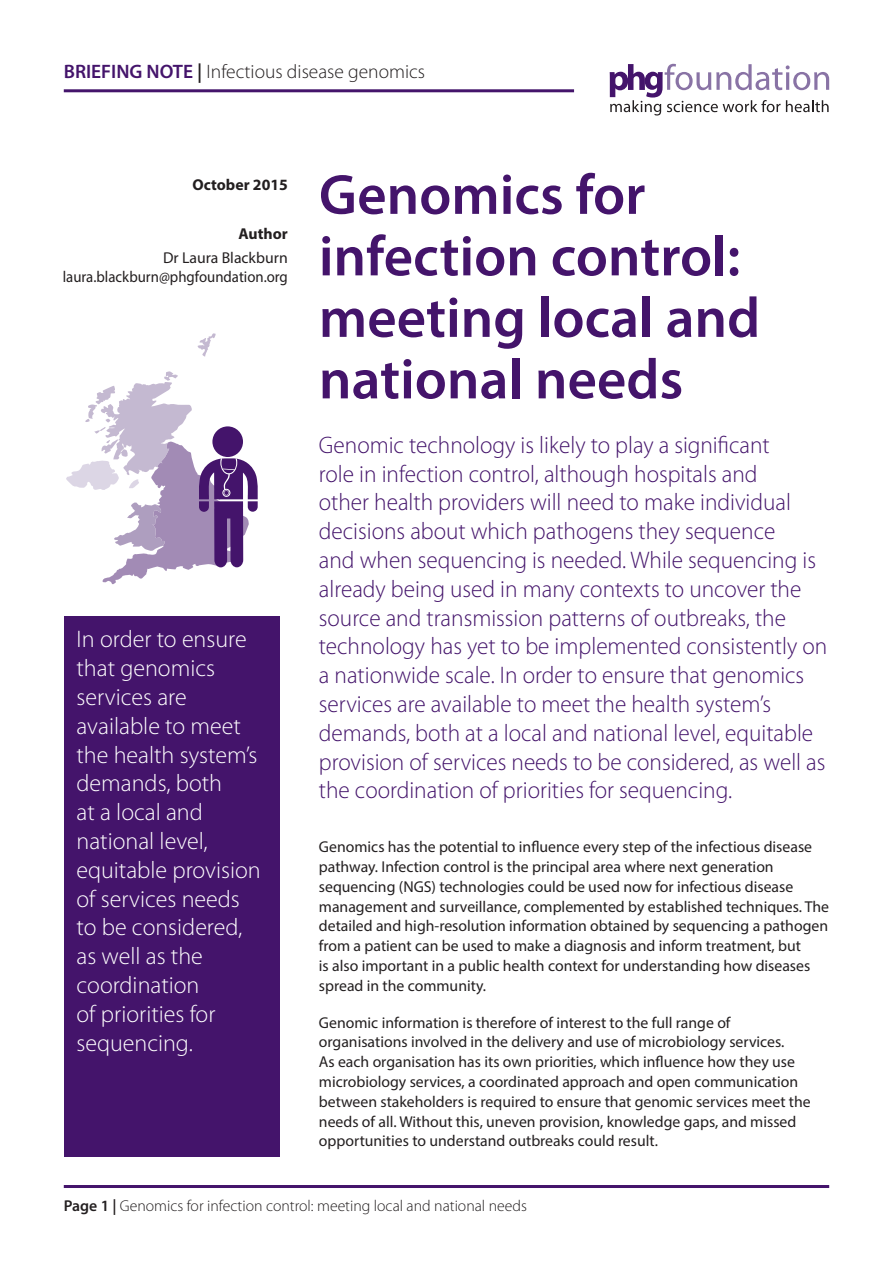
<style>
.page{position:relative;width:893px;height:1263px;background:#fff}
.page>*{position:absolute;margin:0;border:0;box-sizing:border-box;transform-origin:0 0}
.Heading_1{font:600 57px/61.5px "Myriad Pro";color:#44146b}
.Introduction{font:300 24px/28.8px "Myriad Pro";color:#44146b}
.t1{font:300 24px/28.8px "Myriad Pro";color:#fff}
.t2{font:300 19.5px "Myriad Pro";color:#231f20}
.Main_text{font:15.75px/19.8px "Myriad Pro";color:#231f20}
.t3{font:300 15.75px "Myriad Pro";color:#231f20}
.Main_text-2{font:15.75px "Myriad Pro";color:#231f20;scale:.94 1}
.Main_text-3{font:700 15.75px "Myriad Pro";color:#231f20}
.s1{font-weight:600;color:#44146b}
.s2{font-weight:600}
</style>
<div class="page">
<hr style="left:64px;top:1185px;width:765px;height:3px;background:#44146b">
<hr style="left:64px;top:89px;width:510px;height:3px;background:#44146b">
<svg style="left:197px;top:333px;width:19px;height:24px"></svg>
<svg style="left:610px;top:64px;width:219px;height:52px"></svg>
<div style="left:64px;top:617px;width:215px;height:540px;background:#44146b"></div>
<svg style="left:66px;top:371px;width:192px;height:214px"></svg>
<p class="t2" style="left:64px;top:61px;width:363px"><span class="s1">BRIEFING NOTE</span> <span class="s2">|</span> Infectious disease genomics</p>
<p class="Main_text-3" style="left:193px;top:175px;width:97px">October 2015</p>
<p class="Main_text-3" style="left:239px;top:223px;width:51px">Author</p>
<p class="Main_text" style="left:163px;top:247px;width:126px">Dr Laura Blackburn</p>
<p class="Main_text-2" style="left:63px;top:267px;width:241px">laura.blackburn@phgfoundation.org</p>
<p class="t1" style="left:77px;top:625px;width:186px">In order to ensure that genomics services are available to meet the health system’s demands, both<br>at a local and national level, equitable provision of services needs to be considered, as well as the coordination<br>of priorities for sequencing.</p>
<p class="Heading_1" style="left:319px;top:163px;width:423px">Genomics for infection control:</p>
<p class="Heading_1" style="left:319px;top:286px;width:443px">meeting local and national needs</p>
<p class="Introduction" style="left:319px;top:431px;width:510px">Genomic technology is likely to play a significant<br>role in infection control, although hospitals and<br>other health providers will need to make individual decisions about which pathogens they sequence<br>and when sequencing is needed. While sequencing is already being used in many contexts to uncover the source and transmission patterns of outbreaks, the technology has yet to be implemented consistently on a nationwide scale. In order to ensure that genomics services are available to meet the health system’s demands, both at a local and national level, equitable provision of services needs to be considered, as well as the coordination of priorities for sequencing.</p>
<p class="Main_text" style="left:319px;top:837px;width:512px">Genomics has the potential to influence every step of the infectious disease pathway. Infection control is the principal area where next generation sequencing (NGS) technologies could be used now for infectious disease management and surveillance, complemented by established techniques. The detailed and high-resolution information obtained by sequencing a pathogen from a patient can be used to make a diagnosis and inform treatment, but<br>is also important in a public health context for understanding how diseases spread in the community.</p>
<p class="Main_text" style="left:319px;top:1012px;width:493px">Genomic information is therefore of interest to the full range of organisations involved in the delivery and use of microbiology services.<br>As each organisation has its own priorities, which influence how they use microbiology services, a coordinated approach and open communication between stakeholders is required to ensure that genomic services meet the needs of all. Without this, uneven provision, knowledge gaps, and missed opportunities to understand outbreaks could result.</p>
<p class="t3" style="left:64px;top:1197px;width:465px"><span class="s2">Page 1 |</span> Genomics for infection control: meeting local and national needs</p>
</div>
